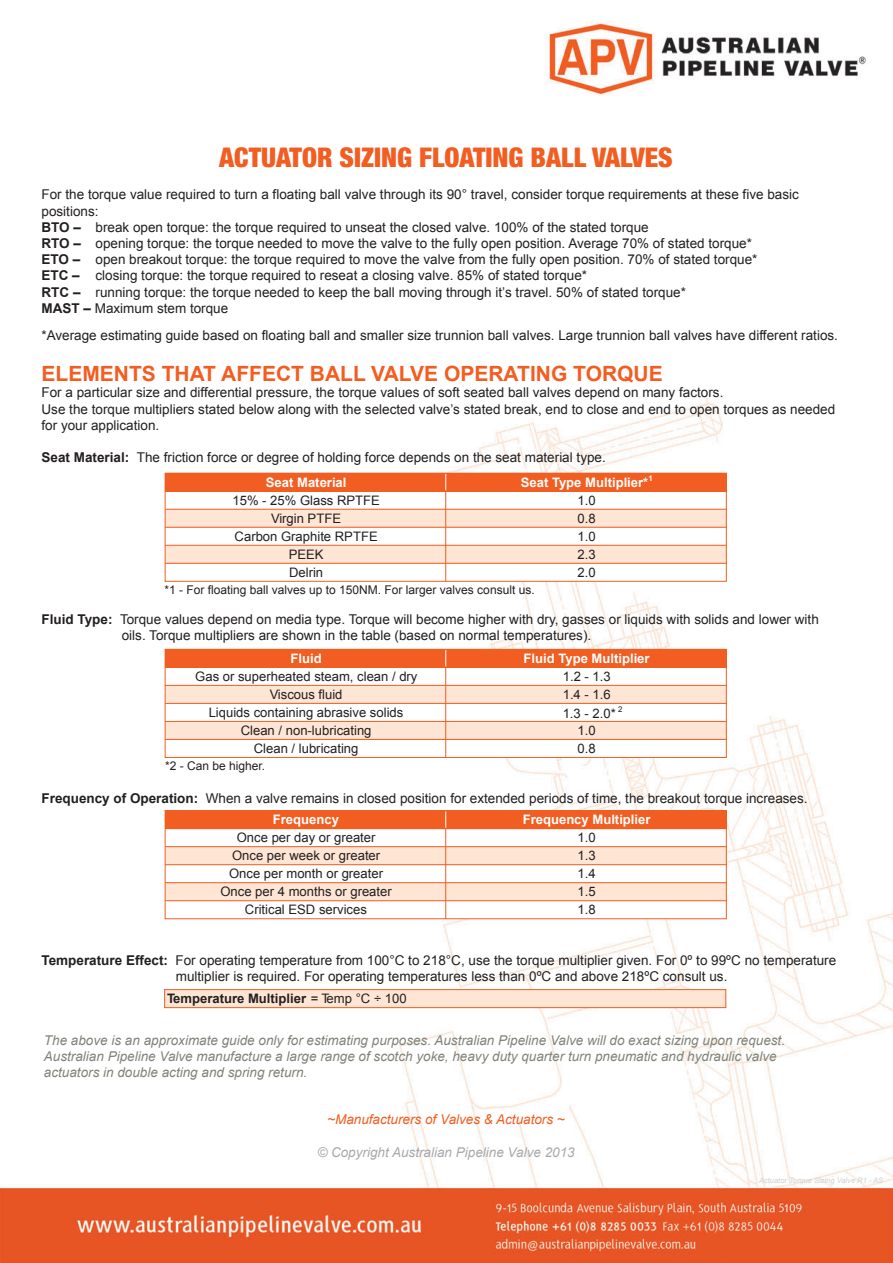
<style>
.page{position:relative;width:893px;height:1263px;background:#fff}
.page>*{position:absolute;margin:0;border:0;box-sizing:border-box;transform-origin:0 0}
.t1{font:900 condensed 27px "Helvetica Neue";color:#f25d21}
.t2{font:700 21px "Arial";color:#f25d21}
.t3{font:13.5px/16.2px "Arial";color:#231f20}
.t4{font:italic 13.5px/16.2px "Arial";color:#808379}
.t5{font:italic 13.5px "Arial";color:#a8a9ad}
.t6{font:italic 13.5px "Arial";color:#f25d21}
.t7{font:13.05px "Arial";color:#231f20}
.t8{font:700 13.05px "Arial";color:#fff}
.t9{font:700 13.05px "Arial";color:#231f20}
.t10{font:12px "Arial";color:#231f20}
.t11{font:700 7.95px "Arial";color:#fff}
.t12{font:7.95px "Arial";color:#231f20}
.t13{font:italic 7.5px "Arial";color:#d1d2d4}
.s1{font-weight:700}
.s2{font-weight:400}
</style>
<div class="page">
<img style="left:0;top:21px;width:893px;height:1242px">
<div style="left:165px;top:829px;width:561px;height:89px;background:#fff"></div>
<div style="left:165px;top:668px;width:561px;height:89px;background:#fff"></div>
<div style="left:165px;top:491px;width:561px;height:90px;background:#fff"></div>
<div style="left:165px;top:473px;width:561px;height:18px;background:#f25d21"></div>
<div style="left:165px;top:509px;width:561px;height:18px;background:#fee5d4"></div>
<div style="left:165px;top:545px;width:561px;height:18px;background:#fee5d4"></div>
<svg style="left:445px;top:474px;width:1px;height:16px"></svg>
<hr style="left:165px;top:473px;width:1px;height:109px;background:#f25d21">
<hr style="left:445px;top:491px;width:1px;height:90px;background:#f25d21">
<hr style="left:726px;top:473px;width:1px;height:109px;background:#f25d21">
<hr style="left:165px;top:491px;width:561px;height:1px;background:#f25d21">
<hr style="left:165px;top:509px;width:561px;height:1px;background:#f25d21">
<hr style="left:165px;top:527px;width:561px;height:1px;background:#f25d21">
<hr style="left:165px;top:545px;width:561px;height:1px;background:#f25d21">
<hr style="left:165px;top:563px;width:561px;height:1px;background:#f25d21">
<hr style="left:165px;top:581px;width:561px;height:1px;background:#f25d21">
<div style="left:165px;top:649px;width:561px;height:18px;background:#f25d21"></div>
<div style="left:165px;top:685px;width:561px;height:19px;background:#fee5d4"></div>
<div style="left:165px;top:721px;width:561px;height:19px;background:#fee5d4"></div>
<svg style="left:445px;top:650px;width:1px;height:16px"></svg>
<hr style="left:165px;top:649px;width:1px;height:109px;background:#f25d21">
<hr style="left:445px;top:667px;width:1px;height:91px;background:#f25d21">
<hr style="left:726px;top:649px;width:1px;height:109px;background:#f25d21">
<hr style="left:165px;top:667px;width:561px;height:1px;background:#f25d21">
<hr style="left:165px;top:685px;width:561px;height:1px;background:#f25d21">
<hr style="left:165px;top:703px;width:562px;height:1px;background:#f25d21">
<hr style="left:165px;top:721px;width:561px;height:1px;background:#f25d21">
<hr style="left:165px;top:739px;width:561px;height:1px;background:#f25d21">
<hr style="left:165px;top:757px;width:562px;height:1px;background:#f25d21">
<div style="left:165px;top:811px;width:561px;height:18px;background:#f25d21"></div>
<div style="left:165px;top:847px;width:561px;height:18px;background:#fee5d4"></div>
<div style="left:165px;top:883px;width:561px;height:18px;background:#fee5d4"></div>
<svg style="left:445px;top:811px;width:1px;height:17px"></svg>
<hr style="left:165px;top:810px;width:1px;height:109px;background:#f25d21">
<hr style="left:726px;top:810px;width:1px;height:109px;background:#f25d21">
<hr style="left:445px;top:829px;width:1px;height:90px;background:#f25d21">
<hr style="left:165px;top:810px;width:562px;height:1px;background:#f25d21">
<hr style="left:165px;top:846px;width:561px;height:1px;background:#f25d21">
<hr style="left:165px;top:864px;width:561px;height:1px;background:#f25d21">
<hr style="left:165px;top:882px;width:562px;height:1px;background:#f25d21">
<hr style="left:165px;top:900px;width:561px;height:1px;background:#f25d21">
<hr style="left:165px;top:918px;width:562px;height:1px;background:#f25d21">
<div style="left:165px;top:989px;width:561px;height:19px;background:#fee5d4"></div>
<svg style="left:164px;top:990px;width:1px;height:17px"></svg>
<svg style="left:725px;top:990px;width:1px;height:17px"></svg>
<hr style="left:164px;top:989px;width:562px;height:1px;background:#f25d21">
<hr style="left:164px;top:1007px;width:562px;height:1px;background:#f25d21">
<h1 class="t1" style="left:219px;top:135px;width:455px">ACTUATOR SIZING FLOATING BALL VALVES</h1>
<p class="t3" style="left:42px;top:187px;width:759px">For the torque value required to turn a floating ball valve through its 90° travel, consider torque requirements at these five basic positions:<br><span class="s1">BTO –</span> break open torque: the torque required to unseat the closed valve. 100% of the stated torque<br><span class="s1">RTO –</span> opening torque: the torque needed to move the valve to the fully open position. Average 70% of stated torque*<br><span class="s1">ETO –</span> open breakout torque: the torque required to move the valve from the fully open position. 70% of stated torque*<br><span class="s1">ETC –</span> closing torque: the torque required to reseat a closing valve. 85% of stated torque*<br><span class="s1">RTC –</span> running torque: the torque needed to keep the ball moving through it’s travel. 50% of stated torque*<br><span class="s1">MAST –</span> Maximum stem torque</p>
<p class="t3" style="left:42px;top:327px;width:798px">*Average estimating guide based on floating ball and smaller size trunnion ball valves. Large trunnion ball valves have different ratios.</p>
<h2 class="t2" style="left:42px;top:360px;width:623px">ELEMENTS THAT AFFECT BALL VALVE OPERATING TORQUE</h2>
<p class="t3" style="left:42px;top:385px;width:795px">For a particular size and differential pressure, the torque values of soft seated ball valves depend on many factors.<br>Use the torque multipliers stated below along with the selected valve’s stated break, end to close and end to open torques as needed for your application.</p>
<p class="t3" style="left:42px;top:450px;width:566px"><span class="s1">Seat Material:</span> The friction force or degree of holding force depends on the seat material type.</p>
<p class="t8" style="left:266px;top:473px;width:82px">Seat Material</p>
<p class="t8" style="left:521px;top:474px;width:129px">Seat Type Multiplier*</p>
<p class="t11" style="left:648px;top:473px;width:6px">1</p>
<p class="t7" style="left:232px;top:492px;width:149px">15% - 25% Glass RPTFE</p>
<p class="t7" style="left:578px;top:492px;width:20px">1.0</p>
<p class="t7" style="left:271px;top:510px;width:71px">Virgin PTFE</p>
<p class="t7" style="left:578px;top:510px;width:20px">0.8</p>
<p class="t7" style="left:235px;top:528px;width:145px">Carbon Graphite RPTFE</p>
<p class="t7" style="left:578px;top:528px;width:20px">1.0</p>
<p class="t7" style="left:289px;top:546px;width:36px">PEEK</p>
<p class="t7" style="left:578px;top:546px;width:20px">2.3</p>
<p class="t7" style="left:289px;top:564px;width:36px">Delrin</p>
<p class="t7" style="left:578px;top:564px;width:20px">2.0</p>
<p class="t10" style="left:165px;top:582px;width:372px">*1 - For floating ball valves up to 150NM. For larger valves consult us.</p>
<p class="t3" style="left:122px;top:612px;width:699px;text-indent:-80px"><span class="s1">Fluid Type:</span> Torque values depend on media type. Torque will become higher with dry, gasses or liquids with solids and lower with oils. Torque multipliers are shown in the table (based on normal temperatures).</p>
<p class="t8" style="left:290px;top:650px;width:33px">Fluid</p>
<p class="t8" style="left:524px;top:650px;width:128px">Fluid Type Multiplier</p>
<p class="t7" style="left:195px;top:668px;width:224px">Gas or superheated steam, clean / dry</p>
<p class="t7" style="left:563px;top:668px;width:49px">1.2 - 1.3</p>
<p class="t7" style="left:270px;top:686px;width:74px">Viscous fluid</p>
<p class="t7" style="left:563px;top:686px;width:49px">1.4 - 1.6</p>
<p class="t7" style="left:209px;top:704px;width:196px">Liquids containing abrasive solids</p>
<p class="t7" style="left:563px;top:704px;width:55px">1.3 - 2.0*</p>
<p class="t12" style="left:618px;top:704px;width:6px">2</p>
<p class="t7" style="left:241px;top:722px;width:132px">Clean / non-lubricating</p>
<p class="t7" style="left:578px;top:722px;width:20px">1.0</p>
<p class="t7" style="left:254px;top:740px;width:106px">Clean / lubricating</p>
<p class="t7" style="left:578px;top:740px;width:20px">0.8</p>
<p class="t10" style="left:165px;top:758px;width:102px">*2 - Can be higher.</p>
<p class="t3" style="left:42px;top:790px;width:768px"><span class="s1">Frequency of Operation:</span> When a valve remains in closed position for extended periods of time, the breakout torque increases.</p>
<p class="t8" style="left:273px;top:811px;width:68px">Frequency</p>
<p class="t8" style="left:523px;top:811px;width:129px">Frequency Multiplier</p>
<p class="t7" style="left:237px;top:829px;width:140px">Once per day or greater</p>
<p class="t7" style="left:578px;top:829px;width:20px">1.0</p>
<p class="t7" style="left:232px;top:847px;width:150px">Once per week or greater</p>
<p class="t7" style="left:578px;top:847px;width:20px">1.3</p>
<p class="t7" style="left:229px;top:865px;width:155px">Once per month or greater</p>
<p class="t7" style="left:578px;top:865px;width:20px">1.4</p>
<p class="t7" style="left:220px;top:883px;width:173px">Once per 4 months or greater</p>
<p class="t7" style="left:578px;top:883px;width:20px">1.5</p>
<p class="t7" style="left:245px;top:901px;width:123px">Critical ESD services</p>
<p class="t7" style="left:578px;top:901px;width:20px">1.8</p>
<p class="t3" style="left:176px;top:952px;width:662px;text-indent:-134px"><span class="s1">Temperature Effect:</span> For operating temperature from 100°C to 218°C, use the torque multiplier given. For 0º to 99ºC no temperature multiplier is required. For operating temperatures less than 0ºC and above 218ºC consult us.</p>
<p class="t9" style="left:167px;top:990px;width:241px">Temperature Multiplier <span class="s2">= Temp °C ÷ 100</span></p>
<p class="t4" style="left:44px;top:1032px;width:743px">The above is an approximate guide only for estimating purposes. Australian Pipeline Valve will do exact sizing upon request.<br>Australian Pipeline Valve manufacture a large range of scotch yoke, heavy duty quarter turn pneumatic and hydraulic valve actuators in double acting and spring return.</p>
<p class="t6" style="left:327px;top:1111px;width:239px">~Manufacturers of Valves &amp; Actuators ~</p>
<p class="t5" style="left:317px;top:1143px;width:259px">© Copyright Australian Pipeline Valve 2013</p>
<p class="t13" style="left:759px;top:1175px;width:126px">Actuator Torque Sizing Valve R1 - AS</p>
</div>
